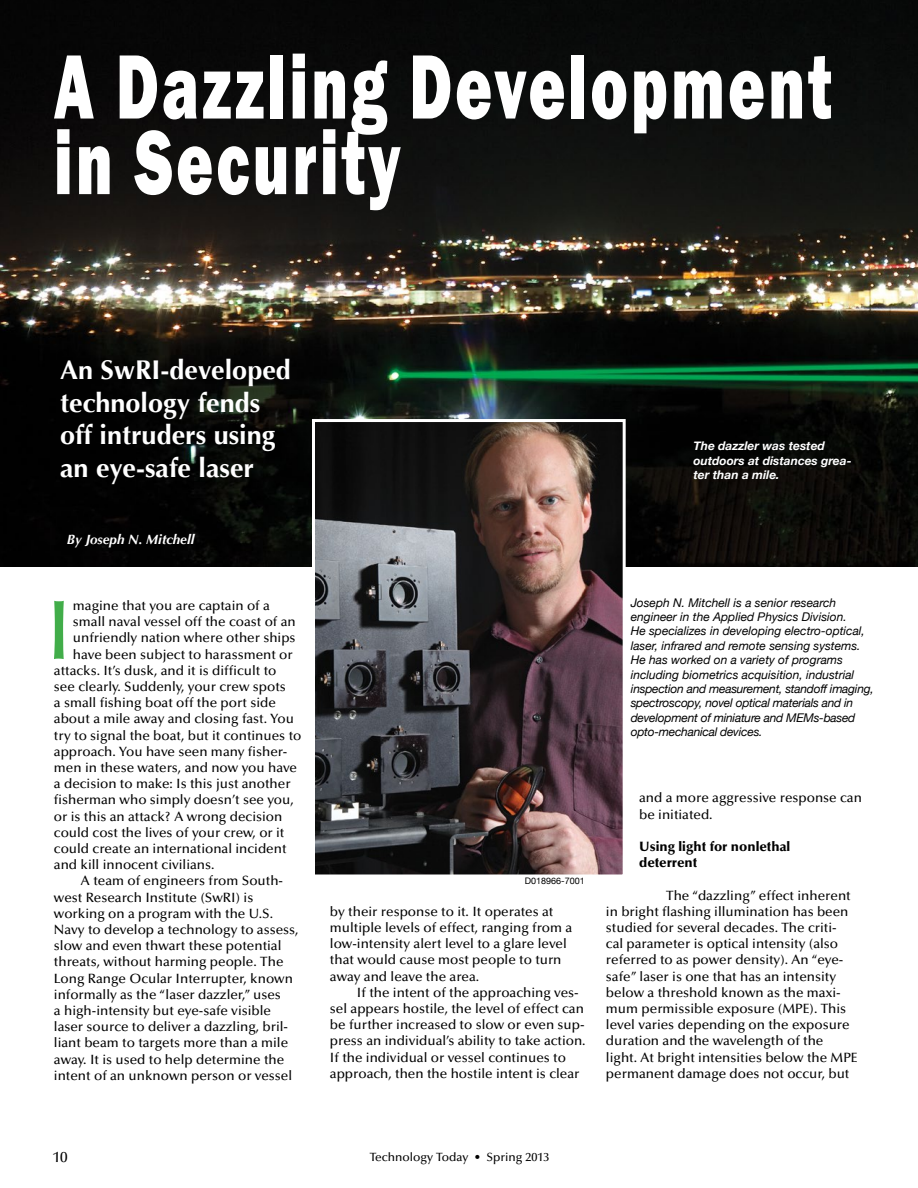
<style>
.page{position:relative;width:918px;height:1188px;background:#fff}
.page>*{position:absolute;margin:0;border:0;box-sizing:border-box;transform-origin:0 0}
.t1{font:800 94.5px/75.6px "Franklin Gothic H";letter-spacing:.05em;color:#fff;scale:.67 1}
.t2{font:500 84.3px "Optima LT Std";color:#41ad49}
.t3{font:700 27px/32.4px "Optima";color:#fff}
.t4{font:500 15px "Optima LT Std";color:#000}
.t5{font:500 13.5px/16.2px "Optima LT Std";color:#000}
.t6{font:900 13.5px/16.2px "Optima LT Std";color:#000}
.t7{font:italic 700 13.5px "Optima";color:#fff}
.t8{font:italic 12px/14.4px "Helvetica Neue";color:#000}
.t9{font:italic 700 12px/14.4px "Helvetica Neue";color:#fff}
.t10{font:500 12px "Optima LT Std";color:#000}
.t11{font:9px "Helvetica Neue";color:#000}
</style>
<div class="page">
<img style="left:0;top:0;width:918px;height:567px">
<img style="left:316px;top:423px;width:306px;height:451px">
<div style="left:312px;top:419px;width:314px;height:459px;border:3px solid #fff"></div>
<h1 class="t1" style="left:54px;top:49px;width:1162px">A Dazzling Development in Security</h1>
<h3 class="t3" style="left:60px;top:354px;width:232px">An SwRI-developed technology fends off intruders using an eye-safe laser</h3>
<p class="t7" style="left:67px;top:531px;width:129px">By Joseph N. Mitchell</p>
<h2 class="t2" style="left:45px;top:583px;width:30px">I</h2>
<p class="t5" style="left:73px;top:598px;width:198px">magine that you are captain of a</p>
<p class="t5" style="left:73px;top:614px;width:224px">small naval vessel off the coast of an</p>
<p class="t5" style="left:73px;top:630px;width:224px">unfriendly nation where other ships</p>
<p class="t5" style="left:73px;top:646px;width:221px">have been subject to harassment or</p>
<p class="t5" style="left:54px;top:663px;width:224px">attacks. It’s dusk, and it is difficult to</p>
<p class="t5" style="left:54px;top:679px;width:233px">see clearly. Suddenly, your crew spots</p>
<p class="t5" style="left:54px;top:695px;width:224px">a small fishing boat off the port side</p>
<p class="t5" style="left:54px;top:711px;width:241px">about a mile away and closing fast. You</p>
<p class="t5" style="left:54px;top:727px;width:249px">try to signal the boat, but it continues to</p>
<p class="t5" style="left:54px;top:744px;width:235px">approach. You have seen many fisher-</p>
<p class="t5" style="left:54px;top:760px;width:245px">men in these waters, and now you have</p>
<p class="t5" style="left:54px;top:776px;width:238px">a decision to make: Is this just another</p>
<p class="t5" style="left:54px;top:792px;width:241px">fisherman who simply doesn’t see you,</p>
<p class="t5" style="left:54px;top:808px;width:230px">or is this an attack? A wrong decision</p>
<p class="t5" style="left:54px;top:825px;width:232px">could cost the lives of your crew, or it</p>
<p class="t5" style="left:54px;top:841px;width:234px">could create an international incident</p>
<p class="t5" style="left:54px;top:857px;width:162px">and kill innocent civilians.</p>
<p class="t5" style="left:81px;top:873px;width:204px">A team of engineers from South-</p>
<p class="t5" style="left:54px;top:889px;width:201px">west Research Institute (SwRI) is</p>
<p class="t5" style="left:54px;top:906px;width:221px">working on a program with the U.S.</p>
<p class="t5" style="left:54px;top:922px;width:246px">Navy to develop a technology to assess,</p>
<p class="t5" style="left:54px;top:938px;width:229px">slow and even thwart these potential</p>
<p class="t5" style="left:54px;top:954px;width:231px">threats, without harming people. The</p>
<p class="t5" style="left:54px;top:970px;width:241px">Long Range Ocular Interrupter, known</p>
<p class="t5" style="left:54px;top:987px;width:228px">informally as the “laser dazzler,” uses</p>
<p class="t5" style="left:54px;top:1003px;width:219px">a high-intensity but eye-safe visible</p>
<p class="t5" style="left:54px;top:1019px;width:236px">laser source to deliver a dazzling, bril-</p>
<p class="t5" style="left:54px;top:1035px;width:236px">liant beam to targets more than a mile</p>
<p class="t5" style="left:54px;top:1051px;width:232px">away. It is used to help determine the</p>
<p class="t5" style="left:54px;top:1068px;width:240px">intent of an unknown person or vessel</p>
<p class="t9" style="left:693px;top:438px;width:160px">The dazzler was tested outdoors at distances grea&shy;ter than a mile.</p>
<p class="t11" style="left:525px;top:876px;width:61px">D018966-7001</p>
<p class="t5" style="left:330px;top:903px;width:244px">by their response to it. It operates at multiple levels of effect, ranging from a low-intensity alert level to a glare level that would cause most people to turn away and leave the area.</p>
<p class="t5" style="left:330px;top:984px;width:257px;text-indent:27px">If the intent of the approaching ves&shy;sel appears hostile, the level of effect can be further increased to slow or even sup&shy;press an individual’s ability to take action.<br>If the individual or vessel continues to approach, then the hostile intent is clear</p>
<p class="t8" style="left:631px;top:595px;width:245px">Joseph N. Mitchell is a senior research engineer in the Applied Physics Division.<br>He specializes in developing electro-optical, laser, infrared and remote sensing systems.<br>He has worked on a variety of programs including biometrics acquisition, industrial inspection and measurement, standoff imaging, spectroscopy, novel optical materials and in development of miniature and MEMs-based opto-mechanical devices.</p>
<p class="t5" style="left:639px;top:790px;width:224px">and a more aggressive response can be initiated.</p>
<p class="t6" style="left:639px;top:838px;width:152px">Using light for nonlethal deterrent</p>
<p class="t5" style="left:606px;top:887px;width:253px;text-indent:60px">The “dazzling” effect inherent in bright flashing illumination has been studied for several decades. The criti-<br>cal parameter is optical intensity (also referred to as power density). An “eye&shy;safe” laser is one that has an intensity below a threshold known as the maxi&shy;mum permissible exposure (MPE). This level varies depending on the exposure duration and the wavelength of the light. At bright intensities below the MPE permanent damage does not occur, but</p>
<p class="t4" style="left:53px;top:1148px;width:16px">10</p>
<p class="t10" style="left:370px;top:1150px;width:181px">Technology Today • Spring 2013</p>
</div>
